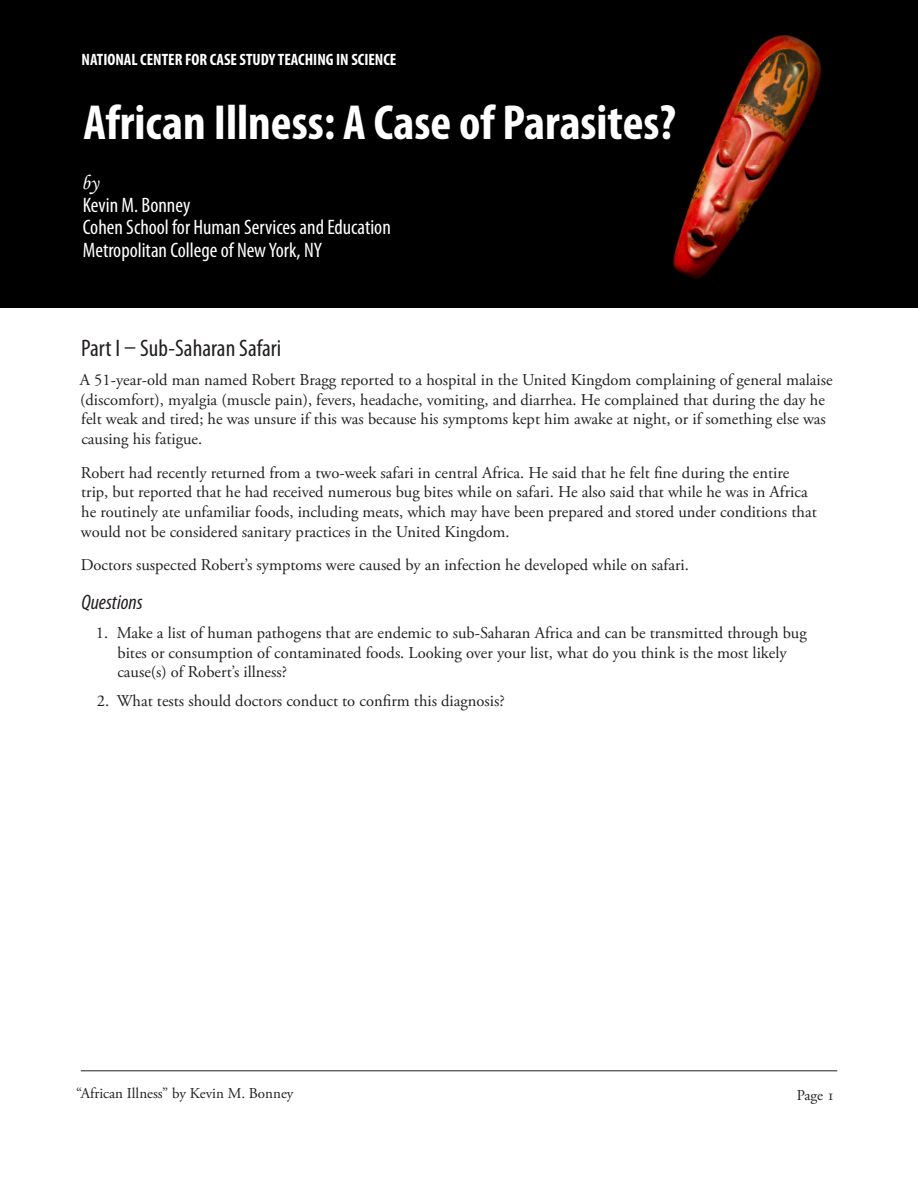
<style>
.page{position:relative;width:918px;height:1188px;background:#fff}
.page>*{position:absolute;margin:0;border:0;box-sizing:border-box;transform-origin:0 0}
.Body{font:700 condensed 49.5px "Myriad Pro";color:#fff}
.Major_Section{font:condensed 24px "Myriad Pro";color:#231f20}
.t1{font:condensed 21px/22.5px "Myriad Pro";color:#fff}
.Subsection{font:italic condensed 21px "Myriad Pro";color:#231f20}
.Body-2{font:16.5px/19.8px "Adobe Garamond Pro";color:#231f20}
.Body__First_Line{font:16.5px/19.8px "Adobe Garamond Pro";color:#231f20}
.Numbered_List{font:16.5px/19.8px "Adobe Garamond Pro";color:#231f20}
.Body-3{font:700 condensed 16.5px "Myriad Pro";color:#fff}
.t2{font:15px "Adobe Garamond Pro";color:#231f20}
.s1{font-family:"Monotype Corsiva";font-stretch:normal}
</style>
<div class="page">
<hr style="left:81px;top:1071px;width:756px;height:1px;background:#231f20">
<div style="left:0;top:0;width:918px;height:308px;background:#000"></div>
<img style="left:673px;top:35px;width:149px;height:244px">
<p class="Body-3" style="left:82px;top:49px;width:316px">NATIONAL CENTER FOR CASE STUDY TEACHING IN SCIENCE</p>
<p class="Body" style="left:83px;top:92px;width:594px">African Illness: A Case of Parasites?</p>
<p class="t1" style="left:81px;top:171px;width:111px"><span class="s1">by<br></span>Kevin M. Bonney</p>
<p class="t1" style="left:83px;top:216px;width:310px">Cohen School for Human Services and Education</p>
<p class="t1" style="left:83px;top:238px;width:241px">Metropolitan College of New York, NY</p>
<p class="Major_Section" style="left:81px;top:334px;width:202px">Part I – Sub-Saharan Safari</p>
<p class="Body__First_Line" style="left:80px;top:370px;width:754px">A 51-year-old man named Robert Bragg reported to a hospital in the United Kingdom complaining of general malaise (discomfort), myalgia (muscle pain), fevers, headache, vomiting, and diarrhea. He complained that during the day he felt weak and tired; he was unsure if this was because his symptoms kept him awake at night, or if something else was causing his fatigue.</p>
<p class="Body-2" style="left:81px;top:463px;width:737px">Robert had recently returned from a two-week safari in central Africa. He said that he felt fine during the entire trip, but reported that he had received numerous bug bites while on safari. He also said that while he was in Africa he routinely ate unfamiliar foods, including meats, which may have been prepared and stored under conditions that would not be considered sanitary practices in the United Kingdom.</p>
<p class="Body-2" style="left:81px;top:556px;width:610px">Doctors suspected Robert’s symptoms were caused by an infection he developed while on safari.</p>
<p class="Subsection" style="left:81px;top:589px;width:63px">Questions</p>
<p class="Numbered_List" style="left:117px;top:623px;width:691px;text-indent:-21px">1. Make a list of human pathogens that are endemic to sub-Saharan Africa and can be transmitted through bug bites or consumption of contaminated foods. Looking over your list, what do you think is the most likely cause(s) of Robert’s illness?</p>
<p class="Numbered_List" style="left:97px;top:692px;width:409px">2. What tests should doctors conduct to confirm this diagnosis?</p>
<p class="t2" style="left:76px;top:1084px;width:219px">“African Illness” by Kevin M. Bonney</p>
<p class="t2" style="left:797px;top:1086px;width:39px">Page 1</p>
</div>
